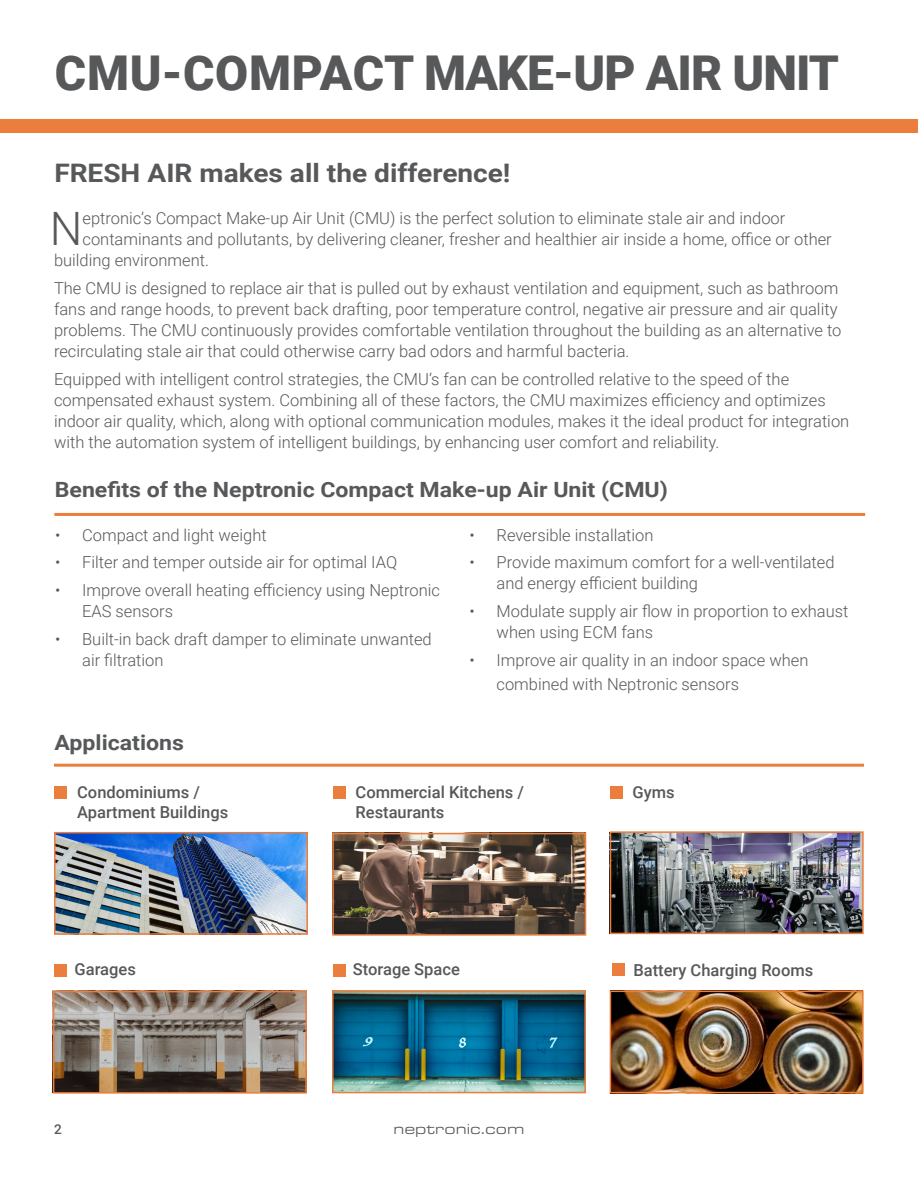
<style>
.page{position:relative;width:918px;height:1188px;background:#fff}
.page>*{position:absolute;margin:0;border:0;box-sizing:border-box;transform-origin:0 0}
.t1{font:900 48px "Roboto";letter-spacing:-.02em;color:#57585a}
.t2{font:300 46.05px "Roboto";color:#57585a}
.t3{font:700 25.5px "Roboto";color:#57585a;scale:1.1 1}
.t4{font:700 21px "Roboto";color:#57585a;scale:1.1 1}
.t5{font:300 16.5px/21px "Roboto";color:#57585a}
.t6{font:500 16.5px "Roboto";color:#57585a}
.t7{font:15px "Eurostile Ext";color:#57585a}
.t8{font:500 13.5px "Roboto";color:#57585a}
</style>
<div class="page">
<div style="left:0;top:119px;width:918px;height:13px;background:#eb7d3d"></div>
<hr style="left:54px;top:764px;width:810px;height:3px;background:#eb7d3d">
<hr style="left:54px;top:513px;width:811px;height:3px;background:#eb7d3d">
<div style="left:612px;top:963px;width:13px;height:13px;background:#eb7d3d"></div>
<img style="left:57px;top:835px;width:248px;height:97px">
<div style="left:54px;top:832px;width:254px;height:103px;border:2px solid #eb7d3d"></div>
<img style="left:335px;top:836px;width:248px;height:97px">
<div style="left:332px;top:833px;width:254px;height:103px;border:2px solid #eb7d3d"></div>
<img style="left:613px;top:834px;width:248px;height:97px">
<div style="left:610px;top:831px;width:254px;height:103px;border:2px solid #eb7d3d"></div>
<img style="left:56px;top:994px;width:248px;height:97px">
<div style="left:53px;top:991px;width:254px;height:103px;border:2px solid #eb7d3d"></div>
<img style="left:335px;top:994px;width:248px;height:96px">
<div style="left:332px;top:991px;width:254px;height:102px;border:2px solid #eb7d3d"></div>
<img style="left:613px;top:994px;width:248px;height:96px">
<div style="left:610px;top:991px;width:254px;height:102px;border:2px solid #eb7d3d"></div>
<div style="left:333px;top:964px;width:13px;height:12px;background:#eb7d3d"></div>
<div style="left:54px;top:964px;width:13px;height:12px;background:#eb7d3d"></div>
<div style="left:333px;top:787px;width:13px;height:12px;background:#eb7d3d"></div>
<div style="left:54px;top:787px;width:13px;height:12px;background:#eb7d3d"></div>
<div style="left:610px;top:787px;width:13px;height:12px;background:#eb7d3d"></div>
<p class="t1" style="left:55px;top:39px;width:786px">CMU-COMPACT MAKE-UP AIR UNIT</p>
<p class="t3" style="left:54px;top:156px;width:416px">FRESH AIR makes all the difference!</p>
<p class="t2" style="left:50px;top:196px;width:34px">N</p>
<p class="t5" style="left:83px;top:207px;width:704px">eptronic’s Compact Make-up Air Unit (CMU) is the perfect solution to eliminate stale air and indoor</p>
<p class="t5" style="left:83px;top:228px;width:751px">contaminants and pollutants, by delivering cleaner, fresher and healthier air inside a home, office or other</p>
<p class="t5" style="left:54px;top:249px;width:157px">building environment.</p>
<p class="t5" style="left:54px;top:277px;width:789px">The CMU is designed to replace air that is pulled out by exhaust ventilation and equipment, such as bathroom fans and range hoods, to prevent back drafting, poor temperature control, negative air pressure and air quality problems. The CMU continuously provides comfortable ventilation throughout the building as an alternative to recirculating stale air that could otherwise carry bad odors and harmful bacteria.</p>
<p class="t5" style="left:54px;top:368px;width:797px">Equipped with intelligent control strategies, the CMU’s fan can be controlled relative to the speed of the compensated exhaust system. Combining all of these factors, the CMU maximizes efficiency and optimizes indoor air quality, which, along with optional communication modules, makes it the ideal product for integration with the automation system of intelligent buildings, by enhancing user comfort and reliability.</p>
<p class="t4" style="left:55px;top:474px;width:559px">Benefits of the Neptronic Compact Make-up Air Unit (CMU)</p>
<p class="t5" style="left:55px;top:524px;width:213px">• Compact and light weight</p>
<p class="t5" style="left:55px;top:551px;width:344px">• Filter and temper outside air for optimal IAQ</p>
<p class="t5" style="left:82px;top:579px;width:359px;text-indent:-27px">• Improve overall heating efficiency using Neptronic<br>EAS sensors</p>
<p class="t5" style="left:82px;top:628px;width:351px;text-indent:-27px">• Built-in back draft damper to eliminate unwanted air filtration</p>
<p class="t5" style="left:470px;top:524px;width:185px">• Reversible installation</p>
<p class="t5" style="left:497px;top:551px;width:339px;text-indent:-27px">• Provide maximum comfort for a well-ventilated and energy efficient building</p>
<p class="t5" style="left:497px;top:600px;width:353px;text-indent:-27px">• Modulate supply air flow in proportion to exhaust when using ECM fans</p>
<p class="t5" style="left:497px;top:647px;width:313px;line-height:24px;text-indent:-27px">• Improve air quality in an indoor space when combined with Neptronic sensors</p>
<p class="t4" style="left:55px;top:728px;width:119px">Applications</p>
<p class="t6" style="left:77px;top:781px;width:124px">Condominiums /</p>
<p class="t6" style="left:77px;top:801px;width:153px">Apartment Buildings</p>
<p class="t6" style="left:356px;top:781px;width:170px">Commercial Kitchens /</p>
<p class="t6" style="left:356px;top:801px;width:90px">Restaurants</p>
<p class="t6" style="left:633px;top:781px;width:44px">Gyms</p>
<p class="t6" style="left:75px;top:958px;width:63px">Garages</p>
<p class="t6" style="left:353px;top:958px;width:109px">Storage Space</p>
<p class="t6" style="left:633px;top:959px;width:181px">Battery Charging Rooms</p>
<p class="t8" style="left:54px;top:1120px;width:9px">2</p>
<p class="t7" style="left:393px;top:1118px;width:133px">neptronic.com</p>
</div>
